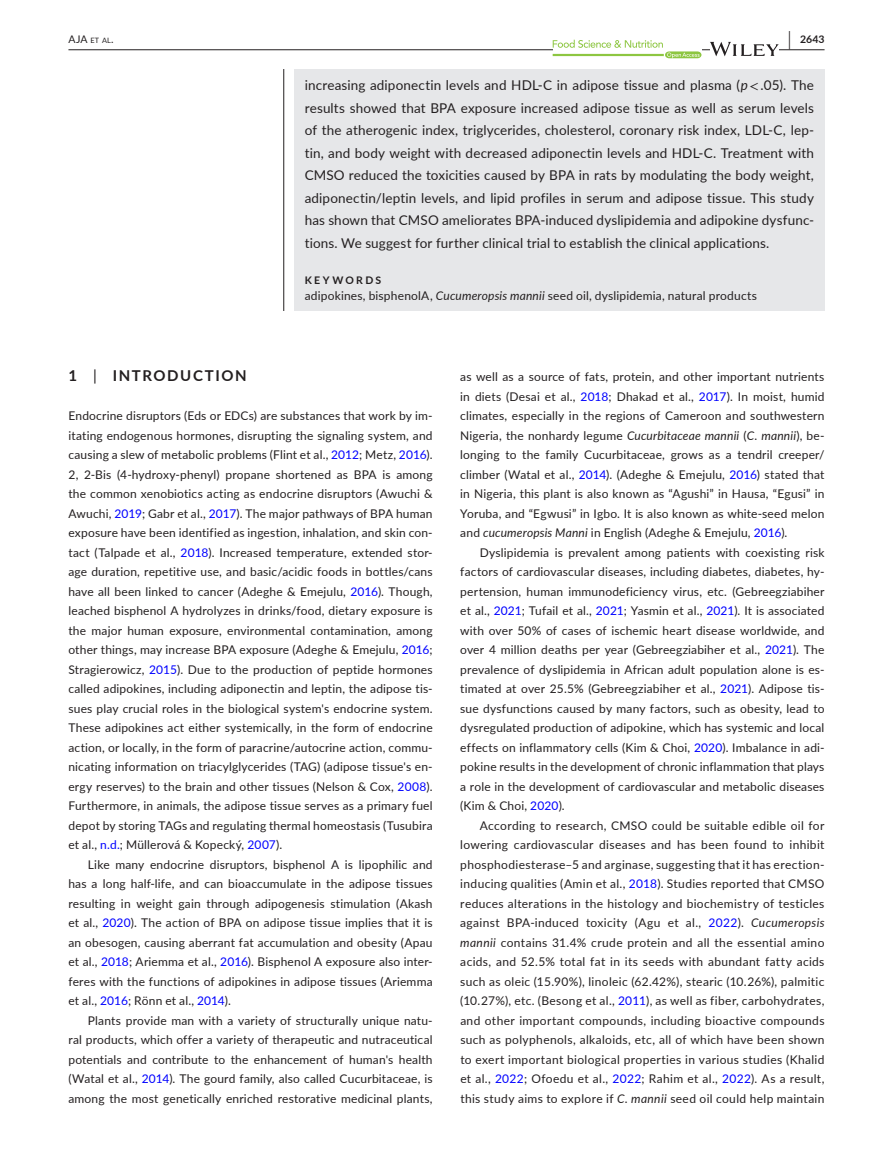
<style>
.page{position:relative;width:893px;height:1174px;background:#fff}
.page>*{position:absolute;margin:0;border:0;box-sizing:border-box;transform-origin:0 0}
.t1{font:700 15px "Lato";letter-spacing:.105em;color:#231f20}
.t2{font:13.5px/22.5px "Lato";letter-spacing:.01em;color:#231f20;text-align:justify}
.t3{font:12px/19.5px "Lato";letter-spacing:.015em;color:#231f20;text-align:justify}
.t4{font:700 10.5px "Lato";letter-spacing:.215em;color:#231f20}
.t5{font:10.5px "Lato";color:#231f20}
.s1{font-size:7.35px}
.s2{font-size:19.5px}
.s3{font-style:italic}
.s4{font-family:"STIX"}
.s5{font-weight:400}
.s6{color:#00f}
</style>
<div class="page">
<hr style="left:68px;top:49px;width:756px;height:1px;background:#231f20">
<svg style="left:553px;top:40px;width:148px;height:18px"></svg>
<svg style="left:710px;top:42px;width:69px;height:14px"></svg>
<div style="left:294px;top:69px;width:530px;height:242px;background:#e6e7e9"></div>
<hr style="left:283px;top:69px;width:1px;height:242px;background:#231f20">
<p class="t5" style="left:68px;top:31px;width:47px">AJA <span class="s1">et al</span>.</p>
<p class="t4" style="left:789px;top:31px;width:37px"><span class="s2">|</span> 2643</p>
<p class="t2" style="left:305px;top:74px;width:511px">increasing adiponectin levels and HDL-C in adipose tissue and plasma (<span class="s3">p</span><span class="s4">&lt;</span> .05). The results showed that BPA exposure increased adipose tissue as well as serum levels of the atherogenic index, triglycerides, cholesterol, coronary risk index, LDL-C, lep&shy;tin, and body weight with decreased adiponectin levels and HDL-C. Treatment with CMSO reduced the toxicities caused by BPA in rats by modulating the body weight, adiponectin/leptin levels, and lipid profiles in serum and adipose tissue. This study has shown that CMSO ameliorates BPA-induced dyslipidemia and adipokine dysfunc&shy;tions. We suggest for further clinical trial to establish the clinical applications.</p>
<p class="t4" style="left:305px;top:272px;width:78px">KEYWORDS</p>
<p class="t3" style="left:305px;top:286px;width:454px">adipokines, bisphenolA, <span class="s3">Cucumeropsis mannii</span> seed oil, dyslipidemia, natural products</p>
<p class="t1" style="left:68px;top:365px;width:180px">1 <span class="s5">|</span> INTRODUCTION</p>
<p class="t3" style="left:68px;top:405px;width:366px">Endocrine disruptors (Eds or EDCs) are substances that work by im&shy;itating endogenous hormones, disrupting the signaling system, and causing a slew of metabolic problems (Flint et al., <span class="s6">2012</span>; Metz, <span class="s6">2016</span>).<br>2, 2-Bis (4-hydroxy-phenyl) propane shortened as BPA is among the common xenobiotics acting as endocrine disruptors (Awuchi &amp; Awuchi, <span class="s6">2019</span>; Gabr et al., <span class="s6">2017</span>). The major pathways of BPA human exposure have been identified as ingestion, inhalation, and skin con&shy;tact (Talpade et al., <span class="s6">2018</span>). Increased temperature, extended stor&shy;age duration, repetitive use, and basic/acidic foods in bottles/cans have all been linked to cancer (Adeghe &amp; Emejulu, <span class="s6">2016</span>). Though, leached bisphenol A hydrolyzes in drinks/food, dietary exposure is the major human exposure, environmental contamination, among other things, may increase BPA exposure (Adeghe &amp; Emejulu, <span class="s6">2016</span>; Stragierowicz, <span class="s6">2015</span>). Due to the production of peptide hormones called adipokines, including adiponectin and leptin, the adipose tis&shy;sues play crucial roles in the biological system's endocrine system.<br>These adipokines act either systemically, in the form of endocrine action, or locally, in the form of paracrine/autocrine action, commu&shy;nicating information on triacylglycerides (TAG) (adipose tissue's en&shy;ergy reserves) to the brain and other tissues (Nelson &amp; Cox, <span class="s6">2008</span>).<br>Furthermore, in animals, the adipose tissue serves as a primary fuel depot by storing TAGs and regulating thermal homeostasis (Tusubira et al., <span class="s6">n.d.</span>; Müllerová &amp; Kopecký, <span class="s6">2007</span>).</p>
<p class="t3" style="left:68px;top:854px;width:366px;text-indent:20px">Like many endocrine disruptors, bisphenol A is lipophilic and has a long half-life, and can bioaccumulate in the adipose tissues resulting in weight gain through adipogenesis stimulation (Akash et al., <span class="s6">2020</span>). The action of BPA on adipose tissue implies that it is an obesogen, causing aberrant fat accumulation and obesity (Apau et al., <span class="s6">2018</span>; Ariemma et al., <span class="s6">2016</span>). Bisphenol A exposure also inter&shy;feres with the functions of adipokines in adipose tissues (Ariemma et al., <span class="s6">2016</span>; Rönn et al., <span class="s6">2014</span>).</p>
<p class="t3" style="left:68px;top:1010px;width:366px;text-indent:20px">Plants provide man with a variety of structurally unique natu&shy;ral products, which offer a variety of therapeutic and nutraceutical potentials and contribute to the enhancement of human's health (Watal et al., <span class="s6">2014</span>). The gourd family, also called Cucurbitaceae, is among the most genetically enriched restorative medicinal plants,</p>
<p class="t3" style="left:460px;top:366px;width:366px">as well as a source of fats, protein, and other important nutrients in diets (Desai et al., <span class="s6">2018</span>; Dhakad et al., <span class="s6">2017</span>). In moist, humid climates, especially in the regions of Cameroon and southwestern Nigeria, the nonhardy legume <span class="s3">Cucurbitaceae mannii</span> (<span class="s3">C. mannii</span>), be&shy;longing to the family Cucurbitaceae, grows as a tendril creeper/ climber (Watal et al., <span class="s6">2014</span>). (Adeghe &amp; Emejulu, <span class="s6">2016</span>) stated that in Nigeria, this plant is also known as “Agushi” in Hausa, “Egusi” in Yoruba, and “Egwusi” in Igbo. It is also known as white-seed melon and <span class="s3">cucumeropsis Manni</span> in English (Adeghe &amp; Emejulu, <span class="s6">2016</span>).</p>
<p class="t3" style="left:460px;top:542px;width:366px;text-indent:20px">Dyslipidemia is prevalent among patients with coexisting risk factors of cardiovascular diseases, including diabetes, diabetes, hy&shy;pertension, human immunodeficiency virus, etc. (Gebreegziabiher et al., <span class="s6">2021</span>; Tufail et al., <span class="s6">2021</span>; Yasmin et al., <span class="s6">2021</span>). It is associated with over 50% of cases of ischemic heart disease worldwide, and over 4 million deaths per year (Gebreegziabiher et al., <span class="s6">2021</span>). The prevalence of dyslipidemia in African adult population alone is es&shy;timated at over 25.5% (Gebreegziabiher et al., <span class="s6">2021</span>). Adipose tis&shy;sue dysfunctions caused by many factors, such as obesity, lead to dysregulated production of adipokine, which has systemic and local effects on inflammatory cells (Kim &amp; Choi, <span class="s6">2020</span>). Imbalance in adi&shy;pokine results in the development of chronic inflammation that plays a role in the development of cardiovascular and metabolic diseases (Kim &amp; Choi, <span class="s6">2020</span>).</p>
<p class="t3" style="left:460px;top:815px;width:366px;text-indent:20px">According to research, CMSO could be suitable edible oil for lowering cardiovascular diseases and has been found to inhibit phosphodiesterase–5 and arginase, suggesting that it has erection&shy;inducing qualities (Amin et al., <span class="s6">2018</span>). Studies reported that CMSO reduces alterations in the histology and biochemistry of testicles against BPA-induced toxicity (Agu et al., <span class="s6">2022</span>). <span class="s3">Cucumeropsis mannii</span> contains 31.4% crude protein and all the essential amino acids, and 52.5% total fat in its seeds with abundant fatty acids such as oleic (15.90%), linoleic (62.42%), stearic (10.26%), palmitic (10.27%), etc. (Besong et al., <span class="s6">2011</span>), as well as fiber, carbohydrates, and other important compounds, including bioactive compounds such as polyphenols, alkaloids, etc, all of which have been shown to exert important biological properties in various studies (Khalid et al., <span class="s6">2022</span>; Ofoedu et al., <span class="s6">2022</span>; Rahim et al., <span class="s6">2022</span>). As a result, this study aims to explore if <span class="s3">C. mannii</span> seed oil could help maintain</p>
</div>
